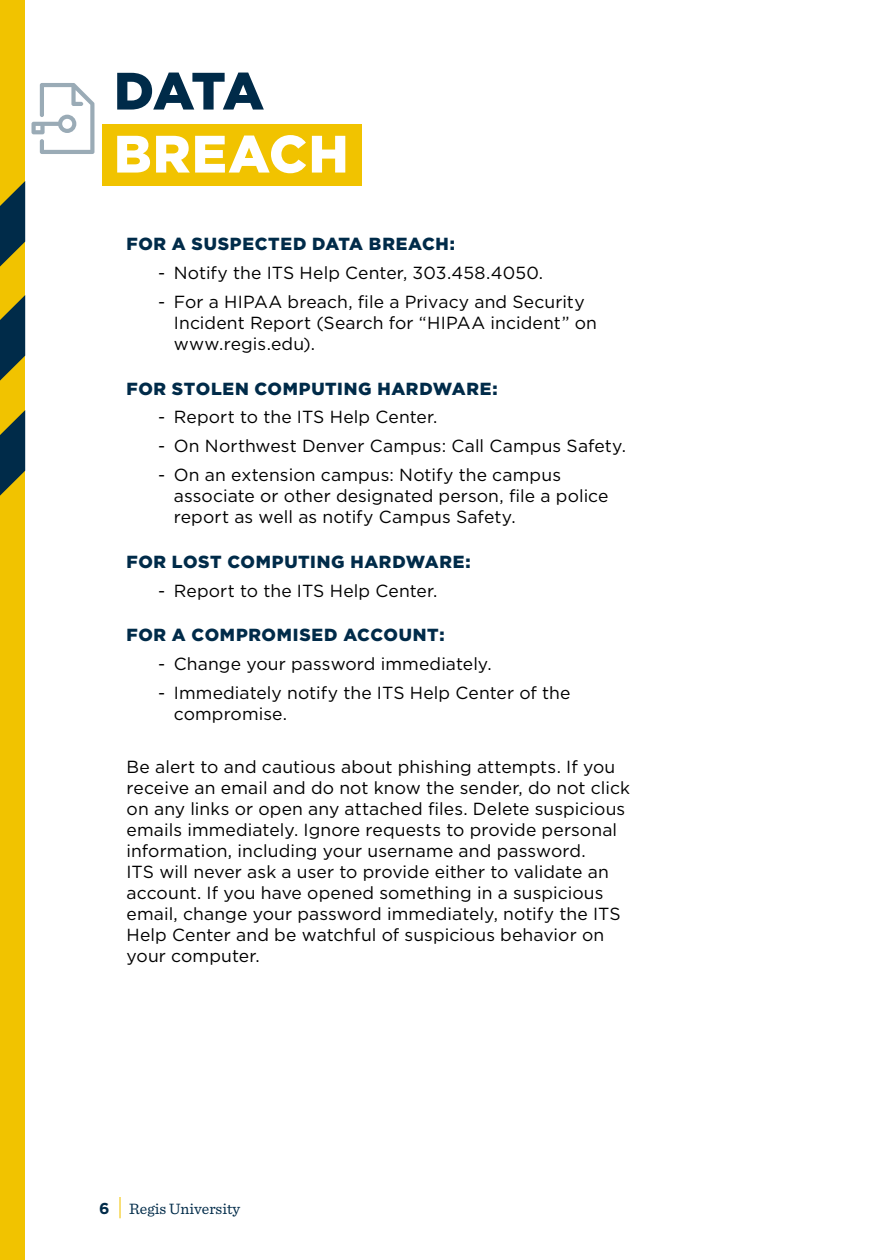
<style>
.page{position:relative;width:882px;height:1260px;background:#fff}
.page>*{position:absolute;margin:0;border:0;box-sizing:border-box;transform-origin:0 0}
.t1{font:900 52.5px "Gotham";letter-spacing:.025em;color:#fff}
.t2{font:900 52.5px "Gotham";color:#002b49}
.t3{font:17.5px/21px "Gotham";letter-spacing:.005em;color:#000}
.t4{font:900 17.5px "Gotham";letter-spacing:.035em;color:#002b49}
.t5{font:15.75px "Sentinel";color:#002b49}
.s1{font-family:"Gotham";font-weight:700}
</style>
<div class="page">
<div style="left:0;top:0;width:25px;height:1260px;background:#f1c300"></div>
<svg style="left:0;top:181px;width:25px;height:315px"></svg>
<hr style="left:119px;top:1197px;width:2px;height:21px;background:#f3c300">
<div style="left:102px;top:124px;width:260px;height:61px;background:#f1c300"></div>
<svg style="left:31px;top:83px;width:64px;height:71px"></svg>
<h1 class="t2" style="left:114px;top:55px;width:152px">DATA</h1>
<h1 class="t1" style="left:114px;top:118px;width:236px">BREACH</h1>
<p class="t4" style="left:127px;top:232px;width:330px">FOR A SUSPECTED DATA BREACH:</p>
<p class="t3" style="left:158px;top:262px;width:387px">- Notify the ITS Help Center, 303.458.4050.</p>
<p class="t3" style="left:174px;top:291px;width:425px;text-indent:-16px">- For a HIPAA breach, file a Privacy and Security<br>Incident Report (Search for “HIPAA incident” on www.regis.edu).</p>
<p class="t4" style="left:127px;top:376px;width:373px">FOR STOLEN COMPUTING HARDWARE:</p>
<p class="t3" style="left:158px;top:406px;width:281px">- Report to the ITS Help Center.</p>
<p class="t3" style="left:158px;top:435px;width:470px">- On Northwest Denver Campus: Call Campus Safety.</p>
<p class="t3" style="left:174px;top:464px;width:436px;text-indent:-16px">- On an extension campus: Notify the campus associate or other designated person, file a police report as well as notify Campus Safety.</p>
<p class="t4" style="left:127px;top:550px;width:346px">FOR LOST COMPUTING HARDWARE:</p>
<p class="t3" style="left:158px;top:580px;width:281px">- Report to the ITS Help Center.</p>
<p class="t4" style="left:127px;top:623px;width:319px">FOR A COMPROMISED ACCOUNT:</p>
<p class="t3" style="left:158px;top:653px;width:335px">- Change your password immediately.</p>
<p class="t3" style="left:174px;top:682px;width:398px;text-indent:-16px">- Immediately notify the ITS Help Center of the compromise.</p>
<p class="t3" style="left:127px;top:756px;width:505px">Be alert to and cautious about phishing attempts. If you receive an email and do not know the sender, do not click on any links or open any attached files. Delete suspicious emails immediately. Ignore requests to provide personal information, including your username and password.<br>ITS will never ask a user to provide either to validate an account. If you have opened something in a suspicious email, change your password immediately, notify the ITS Help Center and be watchful of suspicious behavior on your computer.</p>
<p class="t5" style="left:99px;top:1197px;width:143px"><span class="s1">6</span> Regis University</p>
</div>
